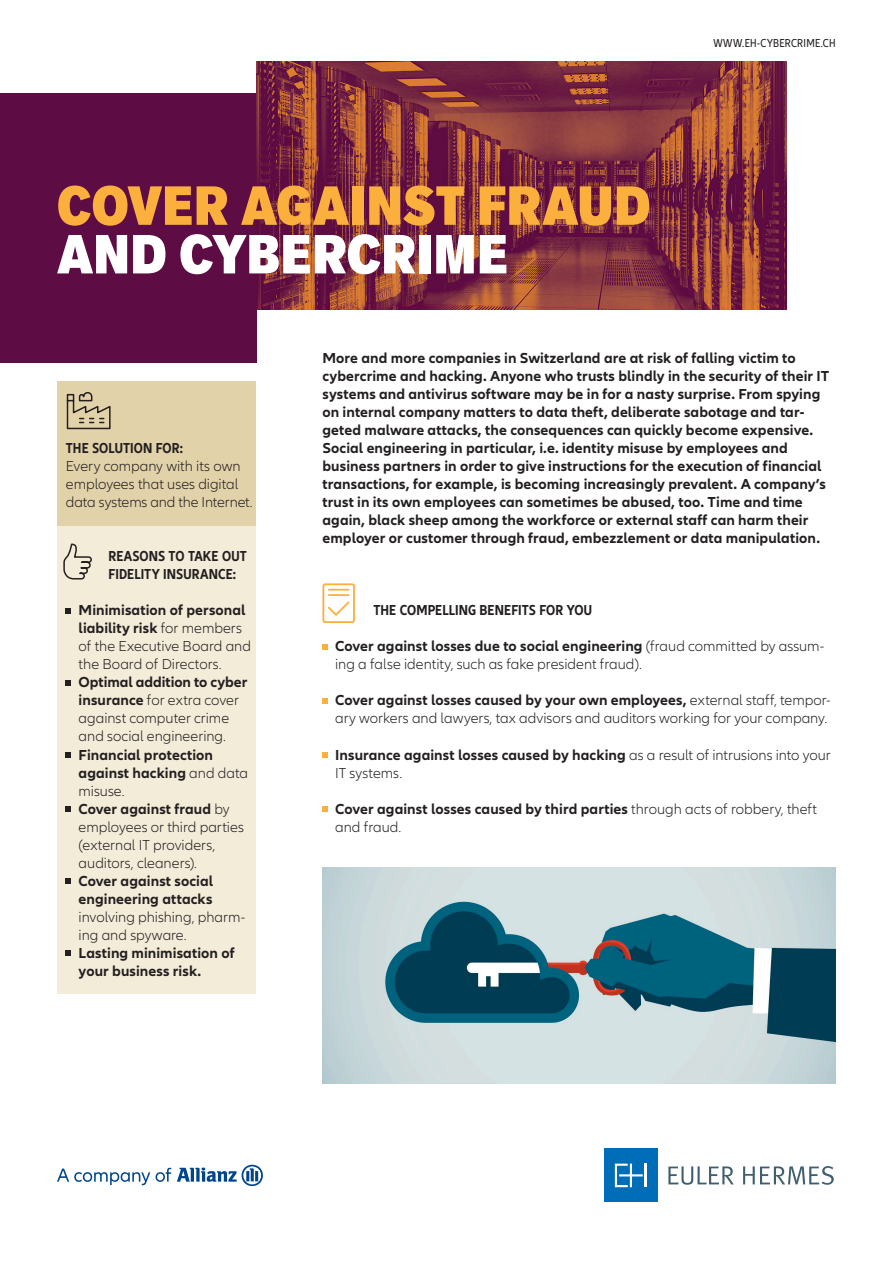
<style>
.page{position:relative;width:893px;height:1263px;background:#fff}
.page>*{position:absolute;margin:0;border:0;box-sizing:border-box;transform-origin:0 0}
.t1{font:900 condensed 54px "Applied Sans Pro";color:#fbb03e}
.t2{font:900 condensed 54px "Applied Sans Pro";letter-spacing:.005em;color:#fff}
.t3{font:700 15px/18px "Allianz Neo";letter-spacing:.005em;color:#231f20}
.t4{font:300 15px/18px "Allianz Neo";color:#231f20}
.t5{font:700 condensed 15px/18px "Allianz Neo";letter-spacing:.01em;color:#231f20}
.t6{font:condensed 12px "Allianz Neo";letter-spacing:.025em;color:#231f20}
.s1{font-weight:700}
.s2{font-weight:300}
</style>
<div class="page">
<div style="left:604px;top:1148px;width:54px;height:54px;background:#006db8"></div>
<hr style="left:645px;top:1163px;width:2px;height:24px;background:#fff">
<svg style="left:615px;top:1163px;width:28px;height:24px"></svg>
<svg style="left:668px;top:1166px;width:66px;height:19px"></svg>
<svg style="left:743px;top:1166px;width:91px;height:19px"></svg>
<svg style="left:177px;top:1165px;width:86px;height:21px"></svg>
<svg style="left:57px;top:1168px;width:114px;height:17px"></svg>
<div style="left:0;top:93px;width:256px;height:270px;background:#5d0d43"></div>
<img style="left:256px;top:62px;width:530px;height:247px">
<div style="left:57px;top:381px;width:199px;height:144px;background:#e2d2aa"></div>
<div style="left:57px;top:526px;width:199px;height:467px;background:#f3ecd9"></div>
<svg style="left:66px;top:609px;width:5px;height:5px"></svg>
<svg style="left:66px;top:681px;width:5px;height:5px"></svg>
<svg style="left:66px;top:753px;width:5px;height:5px"></svg>
<svg style="left:66px;top:807px;width:5px;height:5px"></svg>
<svg style="left:66px;top:879px;width:5px;height:5px"></svg>
<svg style="left:66px;top:951px;width:5px;height:5px"></svg>
<svg style="left:66px;top:392px;width:45px;height:38px"></svg>
<svg style="left:322px;top:644px;width:6px;height:5px"></svg>
<svg style="left:322px;top:698px;width:6px;height:5px"></svg>
<svg style="left:322px;top:752px;width:6px;height:5px"></svg>
<svg style="left:322px;top:806px;width:6px;height:5px"></svg>
<div style="left:322px;top:583px;width:33px;height:40px;border:2px solid #fbb03e;border-radius:2px"></div>
<hr style="left:329px;top:589px;width:20px;height:2px;background:#fbb03e">
<hr style="left:329px;top:594px;width:20px;height:2px;background:#fbb03e">
<svg style="left:328px;top:601px;width:22px;height:15px"></svg>
<svg style="left:63px;top:543px;width:29px;height:37px"></svg>
<img style="left:322px;top:867px;width:514px;height:216px">
<h1 class="t1" style="left:57px;top:172px;width:595px">COVER AGAINST FRAUD</h1>
<h1 class="t2" style="left:57px;top:221px;width:453px">AND CYBERCRIME</h1>
<p class="t6" style="left:713px;top:37px;width:124px">WWW.EH-CYBERCRIME.CH</p>
<p class="t5" style="left:66px;top:440px;width:119px">THE SOLUTION FOR:</p>
<p class="t4" style="left:66px;top:458px;width:188px">Every company with its own employees that uses digital data systems and the Internet.</p>
<p class="t5" style="left:108px;top:548px;width:140px">REASONS TO TAKE OUT<br>FIDELITY INSURANCE:</p>
<p class="t4" style="left:79px;top:602px;width:174px"><span class="s1">Minimisation of personal liability risk</span> for members of the Executive Board and the Board of Directors.</p>
<p class="t4" style="left:79px;top:674px;width:170px"><span class="s1">Optimal addition to cyber insurance</span> for extra cover against computer crime and social engineering.</p>
<p class="t4" style="left:79px;top:746px;width:171px"><span class="s1">Financial protection against hacking</span> and data misuse.<br><span class="s1">Cover against fraud</span> by employees or third parties (external IT providers, auditors, cleaners).</p>
<p class="t3" style="left:79px;top:872px;width:136px">Cover against social engineering attacks</p>
<p class="t4" style="left:79px;top:908px;width:168px">involving phishing, pharm&shy;ing and spyware.</p>
<p class="t3" style="left:79px;top:944px;width:158px">Lasting minimisation of your business risk.</p>
<p class="t3" style="left:322px;top:350px;width:508px">More and more companies in Switzerland are at risk of falling victim to cybercrime and hacking. Anyone who trusts blindly in the security of their IT systems and antivirus software may be in for a nasty surprise. From spying on internal company matters to data theft, deliberate sabotage and tar&shy;geted malware attacks, the consequences can quickly become expensive.<br>Social engineering in particular, i.e. identity misuse by employees and business partners in order to give instructions for the execution of financial transactions, for example, is becoming increasingly prevalent. A company’s trust in its own employees can sometimes be abused, too. Time and time again, black sheep among the workforce or external staff can harm their employer or customer through fraud, embezzlement or data manipulation.</p>
<p class="t5" style="left:373px;top:602px;width:220px">THE COMPELLING BENEFITS FOR YOU</p>
<p class="t4" style="left:335px;top:638px;width:491px"><span class="s1">Cover against losses due to social engineering</span> (fraud committed by assum&shy;ing a false identity, such as fake president fraud).</p>
<p class="t4" style="left:335px;top:692px;width:497px"><span class="s1">Cover against losses caused by your own employees,</span> external staff, tempor&shy;ary workers and lawyers, tax advisors and auditors working for your company.</p>
<p class="t4" style="left:335px;top:746px;width:497px"><span class="s1">Insurance against losses caused by hacking</span> as a result of intrusions into your<br>IT systems.</p>
<p class="t3" style="left:335px;top:800px;width:483px">Cover against losses caused by third parties <span class="s2">through acts of robbery, theft and fraud.</span></p>
</div>
